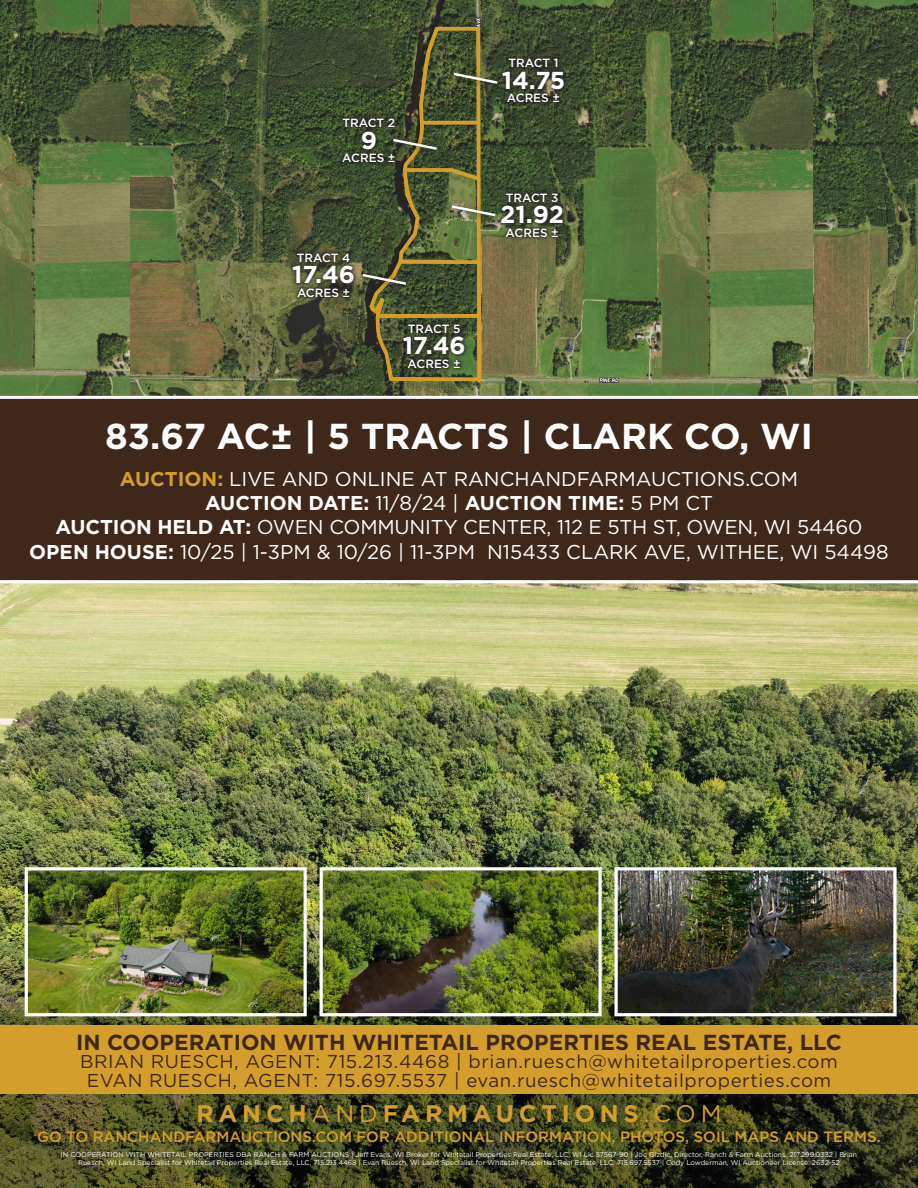
<style>
.page{position:relative;width:918px;height:1188px;background:#fff}
.page>*{position:absolute;margin:0;border:0;box-sizing:border-box;transform-origin:0 0}
.t1{font:700 36px "Gotham";color:#fff}
.t2{font:700 24.45px "Gotham";color:#fff}
.t3{font:700 24px "Gotham";letter-spacing:.2em;color:#d39e2b}
.t4{font:700 21.75px "Gotham";color:#3f281a}
.t5{font:19.95px/24.3px "Gotham";color:#fff;text-align:center}
.t6{font:18.6px "Gotham";letter-spacing:.03em;color:#3f281a}
.t7{font:500 15px "Gotham";color:#d39e2b}
.t8{font:500 12px "Gotham";color:#fff}
.t9{font:6.9px/8.4px "Gotham";color:#fff;text-align:center}
.s1{font-weight:700;color:#d39e2b}
.s2{font-weight:700}
.s3{font-weight:400}
</style>
<div class="page">
<img style="left:0;top:0;width:131px;height:396px">
<img style="left:813px;top:0;width:105px;height:396px">
<img style="left:131px;top:0;width:682px;height:396px">
<div style="left:498px;top:54px;width:70px;height:53px;background:#231f20;opacity:.8"></div>
<div style="left:338px;top:114px;width:61px;height:53px;background:#231f20;opacity:.8"></div>
<div style="left:497px;top:188px;width:70px;height:53px;background:#231f20;opacity:.8"></div>
<div style="left:288px;top:248px;width:70px;height:53px;background:#231f20;opacity:.8"></div>
<svg style="left:352px;top:25px;width:157px;height:358px;background:#515733"></svg>
<div style="left:0;top:396px;width:918px;height:792px;background:#3f281a"></div>
<img style="left:0;top:583px;width:918px;height:344px">
<svg style="left:0;top:927px;width:918px;height:261px;background:#3f421e"></svg>
<hr style="left:0;top:580px;width:918px;height:3px;background:#fff">
<img style="left:23px;top:866px;width:285px;height:152px">
<img style="left:318px;top:866px;width:285px;height:152px">
<img style="left:613px;top:866px;width:285px;height:152px">
<hr style="left:0;top:396px;width:918px;height:3px;background:#fff">
<div style="left:0;top:1025px;width:918px;height:69px;background:#d39e2b"></div>
<p class="t8" style="left:343px;top:115px;width:54px">TRACT 2</p>
<p class="t2" style="left:361px;top:124px;width:18px">9</p>
<p class="t8" style="left:342px;top:150px;width:55px">ACRES ±</p>
<p class="t8" style="left:297px;top:250px;width:55px">TRACT 4</p>
<p class="t2" style="left:292px;top:258px;width:65px">17.46</p>
<p class="t8" style="left:297px;top:285px;width:55px">ACRES ±</p>
<p class="t8" style="left:408px;top:321px;width:54px">TRACT 5</p>
<p class="t2" style="left:403px;top:330px;width:65px">17.46</p>
<p class="t8" style="left:408px;top:356px;width:55px">ACRES ±</p>
<p class="t8" style="left:509px;top:55px;width:52px">TRACT 1</p>
<p class="t2" style="left:502px;top:64px;width:65px">14.75</p>
<p class="t8" style="left:507px;top:90px;width:55px">ACRES ±</p>
<p class="t8" style="left:506px;top:189px;width:54px">TRACT 3</p>
<p class="t2" style="left:500px;top:198px;width:65px">21.92</p>
<p class="t8" style="left:506px;top:224px;width:55px">ACRES ±</p>
<p class="t1" style="left:105px;top:412px;width:709px">83.67 AC± | 5 TRACTS | CLARK CO, WI</p>
<p class="t5" style="left:120px;top:466px;width:680px"><span class="s1">AUCTION:</span> LIVE AND ONLINE AT RANCHANDFARMAUCTIONS.COM</p>
<p class="t5" style="left:56px;top:490px;width:808px"><span class="s2">AUCTION DATE:</span> 11/8/24 | <span class="s2">AUCTION TIME:</span> 5 PM CT<br><span class="s2">AUCTION HELD AT:</span> OWEN COMMUNITY CENTER, 112 E 5TH ST, OWEN, WI 54460</p>
<p class="t5" style="left:29px;top:539px;width:861px"><span class="s2">OPEN HOUSE:</span> 10/25 | 1-3PM &amp; 10/26 | 11-3PM N15433 CLARK AVE, WITHEE, WI 54498</p>
<p class="t4" style="left:76px;top:1028px;width:767px">IN COOPERATION WITH WHITETAIL PROPERTIES REAL ESTATE, LLC</p>
<p class="t6" style="left:80px;top:1050px;width:759px">BRIAN RUESCH, AGENT: 715.213.4468 | brian.ruesch@whitetailproperties.com</p>
<p class="t6" style="left:87px;top:1068px;width:746px">EVAN RUESCH, AGENT: 715.697.5537 | evan.ruesch@whitetailproperties.com</p>
<p class="t3" style="left:196px;top:1098px;width:527px">RANCH<span class="s3">AND</span>FARMAUCTIONS<span class="s3">.COM</span></p>
<p class="t7" style="left:37px;top:1127px;width:845px">GO TO RANCHANDFARMAUCTIONS.COM FOR ADDITIONAL INFORMATION, PHOTOS, SOIL MAPS AND TERMS.</p>
<p class="t9" style="left:61px;top:1150px;width:798px">IN COOPERATION WITH WHITETAIL PROPERTIES DBA RANCH &amp; FARM AUCTIONS | Jeff Evans, WI Broker for Whitetail Properties Real Estate, LLC, WI Lic 57567-90 | Joe Gizdic, Director, Ranch &amp; Farm Auctions, 217.299.0332 | Brian<br>Ruesch, WI Land Specialist for Whitetail Properties Real Estate, LLC, 715.213.4468 | Evan Ruesch, WI Land Specialist for Whitetail Properties Real Estate, LLC, 715.697.5537 | Cody Lowderman, WI Auctioneer License: 2632-52</p>
</div>
